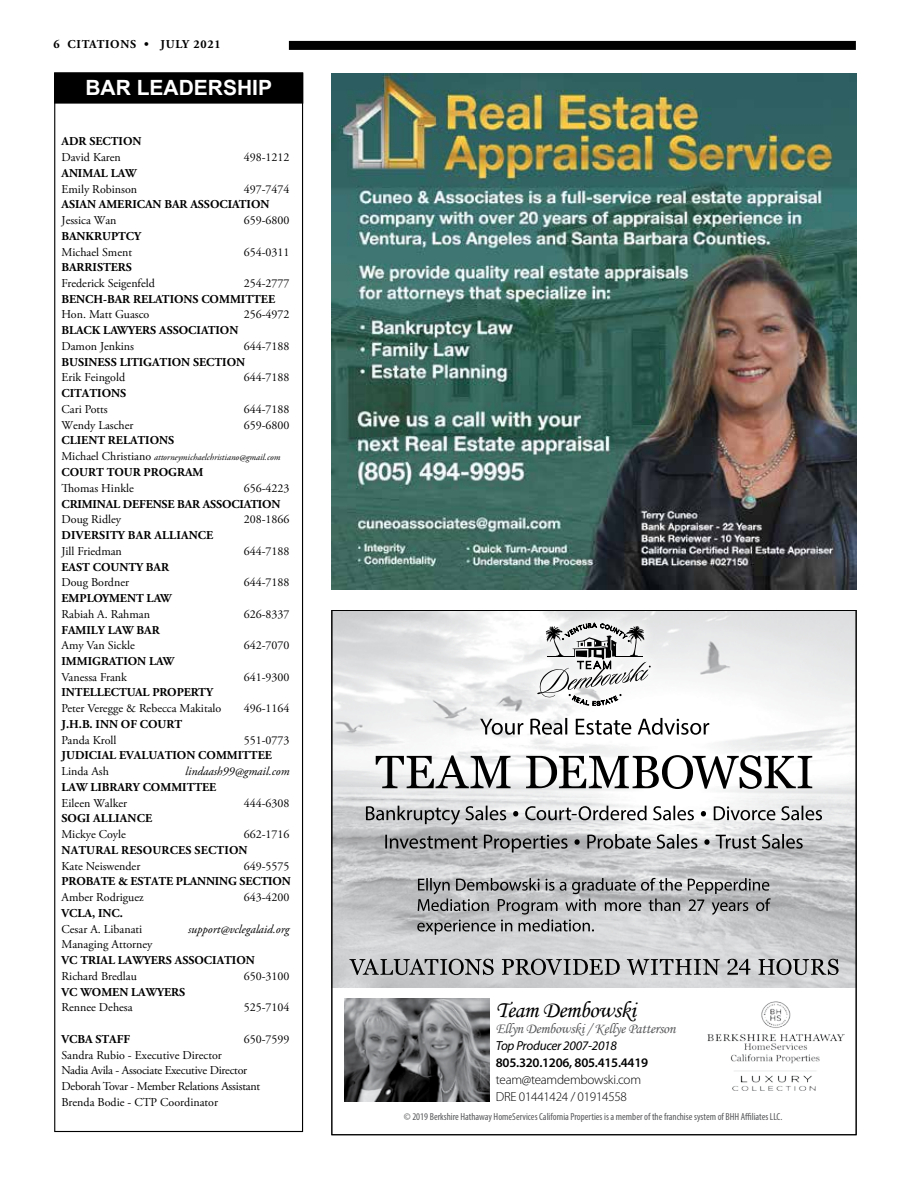
<style>
.page{position:relative;width:918px;height:1188px;background:#fff}
.page>*{position:absolute;margin:0;border:0;box-sizing:border-box;transform-origin:0 0}
.t1{font:23.4px "Monotype Corsiva";letter-spacing:-.02em;color:#000}
.t2{font:700 21px "Arial";color:#fff}
.t3{font:14.55px "Monotype Corsiva";letter-spacing:-.02em;color:#58595b}
.t4{font:300 13.2px/17.7px "Myriad Pro";letter-spacing:-.02em;color:#000}
.t5{font:600 13.2px "Myriad Pro";letter-spacing:-.02em;color:#000}
.t6{font:italic 13.2px "Myriad Pro";letter-spacing:-.02em;color:#000}
.t7{font:12px "Adobe Garamond Pro";color:#000}
.t8{font:700 12px "Adobe Garamond Pro";color:#000}
.t9{font:12px/15.8px "Adobe Garamond Pro";letter-spacing:-.02em;color:#000}
.t10{font:italic 12px "Adobe Garamond Pro";color:#000}
.t11{font:700 12px "Adobe Garamond Pro";letter-spacing:.06em;color:#000}
.t12{font:condensed 10.2px "Myriad Pro";color:#58595b}
.t13{font:italic 9px "Adobe Garamond Pro";color:#000}
.s1{font-style:normal;font-size:12px}
</style>
<div class="page">
<div style="left:289px;top:41px;width:567px;height:9px;background:#000"></div>
<div style="left:56px;top:74px;width:246px;height:28px;background:#000"></div>
<div style="left:54px;top:73px;width:249px;height:31px;border:3px solid #000"></div>
<img style="left:333px;top:612px;width:522px;height:375px">
<svg style="left:417px;top:878px;width:354px;height:57px;background:#a9aaab"></svg>
<svg style="left:385px;top:834px;width:418px;height:19px;background:#9c9d9e"></svg>
<svg style="left:366px;top:806px;width:456px;height:19px"></svg>
<svg style="left:349px;top:959px;width:490px;height:16px;background:#949596"></svg>
<img style="left:345px;top:999px;width:145px;height:102px">
<img style="left:707px;top:1001px;width:137px;height:90px">
<div style="left:526px;top:611px;width:137px;height:107px;background:#fff;opacity:.75"></div>
<svg style="left:537px;top:621px;width:114px;height:85px"></svg>
<svg style="left:480px;top:718px;width:229px;height:17px"></svg>
<svg style="left:376px;top:755px;width:436px;height:34px"></svg>
<img style="left:331px;top:74px;width:526px;height:515px">
<p class="t11" style="left:53px;top:38px;width:169px">6 CITATIONS • JULY 2021</p>
<h2 class="t2" style="left:85px;top:74px;width:188px">BAR LEADERSHIP</h2>
<p class="t8" style="left:62px;top:135px;width:81px">ADR SECTION</p>
<p class="t7" style="left:62px;top:150px;width:61px">David Karen</p>
<p class="t7" style="left:244px;top:150px;width:47px">498-1212</p>
<p class="t8" style="left:62px;top:166px;width:77px">ANIMAL LAW</p>
<p class="t7" style="left:62px;top:182px;width:77px">Emily Robinson</p>
<p class="t7" style="left:244px;top:182px;width:47px">497-7474</p>
<p class="t8" style="left:62px;top:198px;width:209px">ASIAN AMERICAN BAR ASSOCIATION</p>
<p class="t7" style="left:62px;top:213px;width:57px">Jessica Wan</p>
<p class="t7" style="left:244px;top:213px;width:47px">659-6800</p>
<p class="t8" style="left:62px;top:229px;width:81px">BANKRUPTCY</p>
<p class="t7" style="left:62px;top:245px;width:72px">Michael Sment</p>
<p class="t7" style="left:244px;top:245px;width:47px">654-0311</p>
<p class="t8" style="left:62px;top:260px;width:72px">BARRISTERS</p>
<p class="t7" style="left:62px;top:276px;width:95px">Frederick Seigenfeld</p>
<p class="t7" style="left:244px;top:276px;width:47px">254-2777</p>
<p class="t8" style="left:62px;top:292px;width:215px">BENCH-BAR RELATIONS COMMITTEE</p>
<p class="t7" style="left:62px;top:307px;width:89px">Hon. Matt Guasco</p>
<p class="t7" style="left:244px;top:307px;width:47px">256-4972</p>
<p class="t8" style="left:62px;top:323px;width:178px">BLACK LAWYERS ASSOCIATION</p>
<p class="t7" style="left:62px;top:339px;width:74px">Damon Jenkins</p>
<p class="t7" style="left:244px;top:339px;width:47px">644-7188</p>
<p class="t8" style="left:62px;top:355px;width:185px">BUSINESS LITIGATION SECTION</p>
<p class="t7" style="left:62px;top:370px;width:65px">Erik Feingold</p>
<p class="t7" style="left:244px;top:370px;width:47px">644-7188</p>
<p class="t8" style="left:62px;top:386px;width:66px">CITATIONS</p>
<p class="t7" style="left:62px;top:402px;width:48px">Cari Potts</p>
<p class="t7" style="left:244px;top:402px;width:47px">644-7188</p>
<p class="t7" style="left:62px;top:418px;width:74px">Wendy Lascher</p>
<p class="t7" style="left:244px;top:418px;width:47px">659-6800</p>
<p class="t8" style="left:62px;top:434px;width:114px">CLIENT RELATIONS</p>
<p class="t13" style="left:62px;top:452px;width:220px"><span class="s1">Michael Christiano</span> attorneymichaelchristiano@gmail.com</p>
<p class="t8" style="left:62px;top:465px;width:143px">COURT TOUR PROGRAM</p>
<p class="t7" style="left:62px;top:481px;width:74px">Thomas Hinkle</p>
<p class="t7" style="left:244px;top:481px;width:47px">656-4223</p>
<p class="t8" style="left:62px;top:497px;width:221px">CRIMINAL DEFENSE BAR ASSOCIATION</p>
<p class="t7" style="left:62px;top:512px;width:61px">Doug Ridley</p>
<p class="t7" style="left:244px;top:512px;width:47px">208-1866</p>
<p class="t8" style="left:62px;top:528px;width:153px">DIVERSITY BAR ALLIANCE</p>
<p class="t7" style="left:62px;top:544px;width:62px">Jill Friedman</p>
<p class="t7" style="left:244px;top:544px;width:47px">644-7188</p>
<p class="t8" style="left:62px;top:560px;width:109px">EAST COUNTY BAR</p>
<p class="t7" style="left:62px;top:575px;width:69px">Doug Bordner</p>
<p class="t7" style="left:244px;top:575px;width:47px">644-7188</p>
<p class="t8" style="left:62px;top:591px;width:112px">EMPLOYMENT LAW</p>
<p class="t7" style="left:62px;top:607px;width:90px">Rabiah A. Rahman</p>
<p class="t7" style="left:244px;top:607px;width:47px">626-8337</p>
<p class="t8" style="left:62px;top:623px;width:100px">FAMILY LAW BAR</p>
<p class="t7" style="left:62px;top:638px;width:75px">Amy Van Sickle</p>
<p class="t7" style="left:244px;top:638px;width:47px">642-7070</p>
<p class="t8" style="left:62px;top:654px;width:114px">IMMIGRATION LAW</p>
<p class="t7" style="left:62px;top:670px;width:67px">Vanessa Frank</p>
<p class="t7" style="left:244px;top:670px;width:47px">641-9300</p>
<p class="t8" style="left:62px;top:686px;width:153px">INTELLECTUAL PROPERTY</p>
<p class="t7" style="left:62px;top:701px;width:161px">Peter Veregge &amp; Rebecca Makitalo</p>
<p class="t7" style="left:244px;top:701px;width:47px">496-1164</p>
<p class="t8" style="left:62px;top:717px;width:122px">J.H.B. INN OF COURT</p>
<p class="t7" style="left:62px;top:733px;width:56px">Panda Kroll</p>
<p class="t7" style="left:244px;top:733px;width:47px">551-0773</p>
<p class="t8" style="left:62px;top:749px;width:212px">JUDICIAL EVALUATION COMMITTEE</p>
<p class="t7" style="left:62px;top:764px;width:49px">Linda Ash</p>
<p class="t10" style="left:185px;top:764px;width:106px">lindaash99@gmail.com</p>
<p class="t8" style="left:62px;top:780px;width:156px">LAW LIBRARY COMMITTEE</p>
<p class="t7" style="left:62px;top:796px;width:67px">Eileen Walker</p>
<p class="t7" style="left:244px;top:796px;width:47px">444-6308</p>
<p class="t8" style="left:62px;top:812px;width:92px">SOGI ALLIANCE</p>
<p class="t7" style="left:62px;top:827px;width:66px">Mickye Coyle</p>
<p class="t7" style="left:244px;top:827px;width:47px">662-1716</p>
<p class="t8" style="left:62px;top:843px;width:188px">NATURAL RESOURCES SECTION</p>
<p class="t7" style="left:62px;top:859px;width:80px">Kate Neiswender</p>
<p class="t7" style="left:244px;top:859px;width:47px">649-5575</p>
<p class="t8" style="left:62px;top:875px;width:231px">PROBATE &amp; ESTATE PLANNING SECTION</p>
<p class="t7" style="left:62px;top:890px;width:84px">Amber Rodriguez</p>
<p class="t7" style="left:244px;top:890px;width:47px">643-4200</p>
<p class="t8" style="left:62px;top:906px;width:63px">VCLA, INC.</p>
<p class="t7" style="left:62px;top:922px;width:82px">Cesar A. Libanati</p>
<p class="t10" style="left:188px;top:922px;width:103px">support@vclegalaid.org</p>
<p class="t7" style="left:62px;top:937px;width:92px">Managing Attorney</p>
<p class="t8" style="left:62px;top:953px;width:195px">VC TRIAL LAWYERS ASSOCIATION</p>
<p class="t7" style="left:62px;top:969px;width:77px">Richard Bredlau</p>
<p class="t7" style="left:244px;top:969px;width:47px">650-3100</p>
<p class="t8" style="left:62px;top:985px;width:125px">VC WOMEN LAWYERS</p>
<p class="t7" style="left:62px;top:1000px;width:73px">Rennee Dehesa</p>
<p class="t7" style="left:244px;top:1000px;width:47px">525-7104</p>
<p class="t8" style="left:62px;top:1032px;width:70px">VCBA STAFF</p>
<p class="t7" style="left:244px;top:1032px;width:47px">650-7599</p>
<p class="t9" style="left:62px;top:1047px;width:200px">Sandra Rubio - Executive Director<br>Nadia Avila - Associate Executive Director Deborah Tovar - Member Relations Assistant Brenda Bodie - CTP Coordinator</p>
<h1 class="t1" style="left:496px;top:996px;width:142px">Team Dembowski</h1>
<p class="t3" style="left:496px;top:1020px;width:181px">Ellyn Dembowski / Kellye Patterson</p>
<p class="t6" style="left:496px;top:1037px;width:122px">Top Producer 2007-2018</p>
<p class="t5" style="left:496px;top:1055px;width:154px">805.320.1206, 805.415.4419</p>
<p class="t4" style="left:496px;top:1071px;width:147px">team@teamdembowski.com<br>DRE 01441424 / 01914558</p>
<p class="t12" style="left:404px;top:1111px;width:380px">© 2019 Berkshire Hathaway HomeServices California Properties is a member of the franchise system of BHH Affiliates LLC.</p>
</div>
